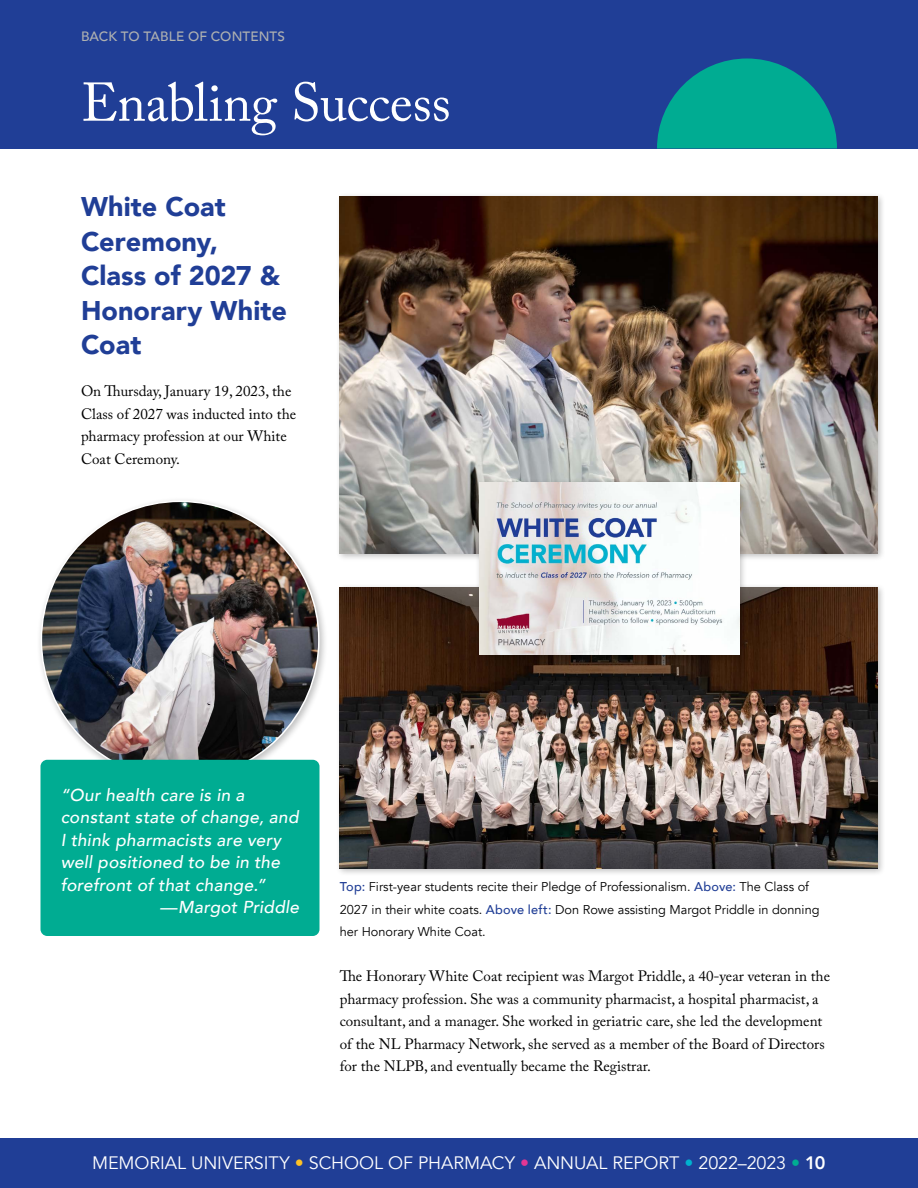
<style>
.page{position:relative;width:918px;height:1188px;background:#fff}
.page>*{position:absolute;margin:0;border:0;box-sizing:border-box;transform-origin:0 0}
.t1{font:54px "Adobe Caslon Pro";letter-spacing:-.01em;color:#fff}
.t2{font:900 27px/34.5px "Avenir";color:#203e96}
.t3{font:18px "Avenir";letter-spacing:-.005em;color:#fff}
.t4{font:italic 500 17.25px "Avenir";letter-spacing:.015em;color:#fff}
.t5{font:15px/22.5px "Adobe Caslon Pro";color:#000}
.t6{font:500 13.5px "Avenir";letter-spacing:.01em;color:#afb1b1}
.t7{font:12.75px/22.5px "Avenir";color:#000}
.s1{font-weight:500;color:#203e96}
.s2{color:#fec225}
.s3{color:#e23694}
.s4{color:#00b2cf}
.s5{color:#00ac92}
.s6{font-weight:800}
</style>
<div class="page">
<div style="left:0;top:1138px;width:918px;height:50px;background:#203e96"></div>
<div style="left:0;top:0;width:918px;height:148px;background:#203e96"></div>
<svg style="left:657px;top:58px;width:180px;height:90px"></svg>
<div style="left:336px;top:193px;width:550px;height:369px;background:#000;opacity:.25"></div>
<img style="left:340px;top:196px;width:538px;height:358px">
<div style="left:336px;top:584px;width:550px;height:293px;background:#000;opacity:.25"></div>
<img style="left:340px;top:588px;width:538px;height:280px">
<div style="left:36px;top:496px;width:293px;height:292px;background:#000;opacity:.25"></div>
<img style="left:41px;top:501px;width:278px;height:278px;border-radius:139px">
<div style="left:40px;top:760px;width:280px;height:176px;background:#00ac92;border-radius:7px"></div>
<div style="left:475px;top:479px;width:273px;height:184px;background:#000;opacity:.25"></div>
<img style="left:479px;top:483px;width:260px;height:171px">
<p class="t6" style="left:81px;top:24px;width:206px">BACK TO TABLE OF CONTENTS</p>
<h1 class="t1" style="left:81px;top:70px;width:371px">Enabling Success</h1>
<h2 class="t2" style="left:81px;top:189px;width:207px">White Coat<br>Ceremony,<br>Class of 2027 &amp;<br>Honorary White<br>Coat</h2>
<p class="t5" style="left:81px;top:380px;width:217px">On Thursday, January 19, 2023, the<br>Class of 2027 was inducted into the pharmacy profession at our White<br>Coat Ceremony.</p>
<p class="t4" style="left:61px;top:785px;width:185px">“Our health care is in a</p>
<p class="t4" style="left:61px;top:807px;width:239px">constant state of change, and</p>
<p class="t4" style="left:61px;top:830px;width:222px">I think pharmacists are very</p>
<p class="t4" style="left:61px;top:852px;width:221px">well positioned to be in the</p>
<p class="t4" style="left:61px;top:875px;width:206px">forefront of that change.”</p>
<p class="t4" style="left:160px;top:897px;width:141px">—Margot Priddle</p>
<p class="t7" style="left:340px;top:876px;width:481px"><span class="s1">Top:</span> First-year students recite their Pledge of Professionalism. <span class="s1">Above:</span> The Class of<br>2027 in their white coats. <span class="s1">Above left:</span> Don Rowe assisting Margot Priddle in donning her Honorary White Coat.</p>
<p class="t5" style="left:340px;top:965px;width:492px">The Honorary White Coat recipient was Margot Priddle, a 40-year veteran in the pharmacy profession. She was a community pharmacist, a hospital pharmacist, a consultant, and a manager. She worked in geriatric care, she led the development of the NL Pharmacy Network, she served as a member of the Board of Directors for the NLPB, and eventually became the Registrar.</p>
<p class="t3" style="left:92px;top:1152px;width:735px">MEMORIAL UNIVERSITY <span class="s2">•</span> SCHOOL OF PHARMACY <span class="s3">•</span> ANNUAL REPORT <span class="s4">•</span> 2022–2023 <span class="s5">•</span> <span class="s6">10</span></p>
</div>
